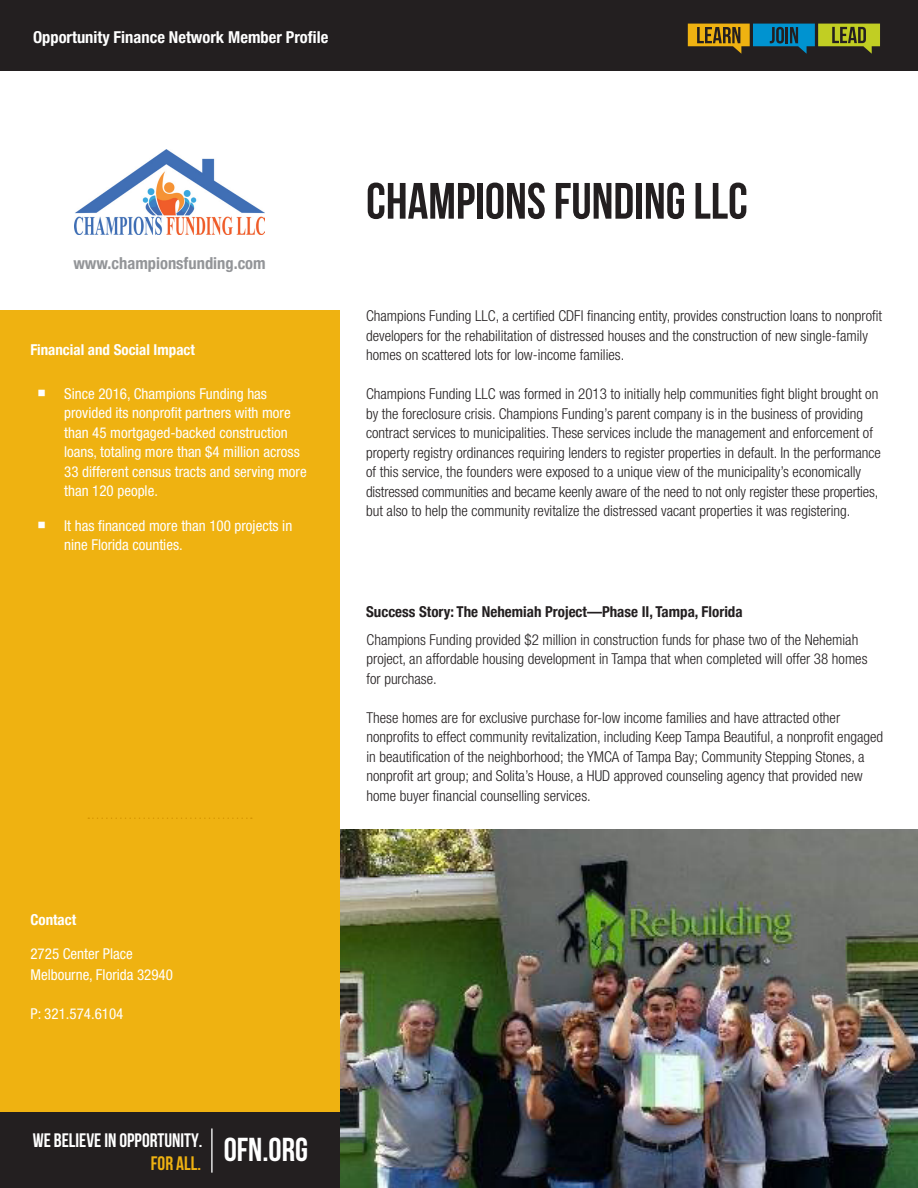
<style>
.page{position:relative;width:918px;height:1188px;background:#fff}
.page>*{position:absolute;margin:0;border:0;box-sizing:border-box;transform-origin:0 0}
.t1{font:51px "Bebas Neue";color:#231f20}
.t2{font:19.5px/23.4px "Bebas Neue";color:#fff}
.t3{font:700 condensed 16.5px "Helvetica Neue LT Std";color:#fff}
.t4{font:700 condensed 16.5px "Helvetica Neue";color:#939598}
.t5{font:300 condensed 15px/19.5px "Helvetica Neue LT Std";color:#231f20}
.t6{font:condensed 15px/19.5px "Helvetica Neue LT Std";color:#fff}
.t7{font:700 condensed 15px "Helvetica Neue";color:#231f20}
.t8{font:700 condensed 15px "Helvetica Neue";color:#fff}
.s1{color:#efb211}
</style>
<div class="page">
<img style="left:339px;top:829px;width:579px;height:359px">
<div style="left:0;top:311px;width:339px;height:877px;background:#efb211"></div>
<div style="left:0;top:0;width:918px;height:70px;background:#231f20"></div>
<svg style="left:688px;top:24px;width:192px;height:30px"></svg>
<div style="left:0;top:1112px;width:339px;height:76px;background:#231f20"></div>
<hr style="left:211px;top:1128px;width:2px;height:45px;background:#fff">
<img style="left:75px;top:150px;width:189px;height:84px">
<svg style="left:88px;top:818px;width:164px;height:1px"></svg>
<p class="t3" style="left:33px;top:27px;width:297px">Opportunity Finance Network Member Profile</p>
<p class="t4" style="left:73px;top:250px;width:194px">www.championsfunding.com</p>
<p class="t8" style="left:30px;top:337px;width:166px">Financial and Social Impact</p>
<p class="t6" style="left:64px;top:383px;width:244px">Since 2016, Champions Funding has provided its nonprofit partners with more than 45 mortgaged-backed construction loans, totaling more than $4 million across 33 different census tracts and serving more than 120 people.</p>
<p class="t6" style="left:64px;top:515px;width:230px">It has financed more than 100 projects in nine Florida counties.</p>
<p class="t8" style="left:30px;top:908px;width:47px">Contact</p>
<p class="t6" style="left:30px;top:943px;width:104px">2725 Center Place</p>
<p class="t6" style="left:30px;top:964px;width:144px">Melbourne, Florida 32940</p>
<p class="t6" style="left:30px;top:1003px;width:95px">P: 321.574.6104</p>
<h2 class="t2" style="left:151px;top:1128px;width:159px;text-indent:-118px">WE BELIEVE IN OPPORTUNITY.<br><span class="s1">FOR ALL.</span> <sup>OFN.ORG</sup></h2>
<p class="t1" style="left:366px;top:173px;width:383px">CHAMPIONS FUNDING LLC</p>
<p class="t5" style="left:366px;top:306px;width:517px">Champions Funding LLC, a certified CDFI financing entity, provides construction loans to nonprofit developers for the rehabilitation of distressed houses and the construction of new single-family homes on scattered lots for low-income families.</p>
<p class="t5" style="left:366px;top:384px;width:516px">Champions Funding LLC was formed in 2013 to initially help communities fight blight brought on by the foreclosure crisis. Champions Funding’s parent company is in the business of providing contract services to municipalities. These services include the management and enforcement of property registry ordinances requiring lenders to register properties in default. In the performance of this service, the founders were exposed to a unique view of the municipality’s economically distressed communities and became keenly aware of the need to not only register these properties, but also to help the community revitalize the distressed vacant properties it was registering.</p>
<p class="t7" style="left:366px;top:599px;width:378px">Success Story: The Nehemiah Project—Phase II, Tampa, Florida</p>
<p class="t5" style="left:367px;top:630px;width:502px">Champions Funding provided $2 million in construction funds for phase two of the Nehemiah project, an affordable housing development in Tampa that when completed will offer 38 homes for purchase.</p>
<p class="t5" style="left:367px;top:708px;width:518px">These homes are for exclusive purchase for-low income families and have attracted other nonprofits to effect community revitalization, including Keep Tampa Beautiful, a nonprofit engaged in beautification of the neighborhood; the YMCA of Tampa Bay; Community Stepping Stones, a nonprofit art group; and Solita’s House, a HUD approved counseling agency that provided new home buyer financial counselling services.</p>
</div>
